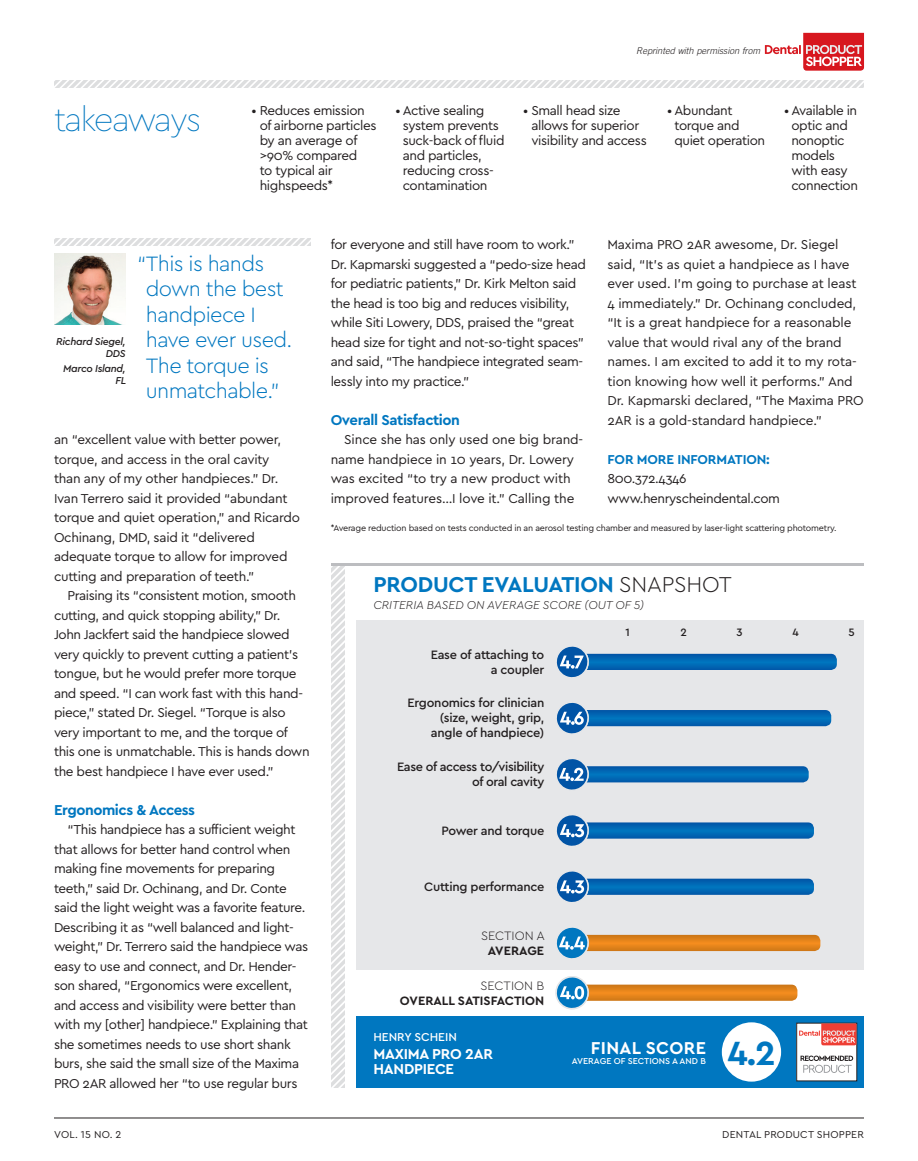
<style>
.page{position:relative;width:918px;height:1161px;background:#fff}
.page>*{position:absolute;margin:0;border:0;box-sizing:border-box;transform-origin:0 0}
.t1{font:700 35.1px "Cera";color:#0077c0}
.PE_TAKEAWAY_HEAD{font:100 34.5px "Cera";letter-spacing:-.06em;color:#0077c0}
.Eval__box_List{font:700 22.5px "Cera";letter-spacing:-.01em;color:#0077c0}
.t2{font:300 21.75px/25.5px "Cera";letter-spacing:-.03em;color:#0077c0}
.Eval__box_List-2{font:700 18px "Cera";letter-spacing:.02em;color:#fff}
.PE_BODY_COPY{font:700 15px "Cera";letter-spacing:-.03em;color:#0077c0}
.Eval__box_List-3{font:700 15px "Cera";letter-spacing:-.015em;color:#fff}
.PE_BODY_COPY-2{font:13.5px/19.5px "Cera";letter-spacing:-.03em;color:#231f20}
.PE_BODY_COPY-3{font:13.5px/19.5px "Cera";letter-spacing:-.01em;color:#231f20}
.PE_TAKEAWAY_BODY{font:13.5px/15px "Cera";letter-spacing:-.03em;color:#231f20}
.PE_BODY_COPY-4{font:700 13.5px "Cera";letter-spacing:-.01em;color:#0077c0}
.Eval__box_List-4{font:500 12.75px/15px "Cera";letter-spacing:-.02em;color:#231f20;text-align:right}
.Eval__box_List-5{font:700 12.75px/15px "Cera";color:#231f20;text-align:right}
.Eval__box_List-6{font:300 12.75px/15px "Cera";color:#231f20;text-align:center}
.Eval__box_List-7{font:italic 300 12px "Cera";color:#231f20}
.Eval__box_List-8{font:500 12px "Cera";color:#fff}
.t3{font:500 11.25px "Cera";color:#231f20}
.PE_Quote_names_citie{font:italic 500 10.5px/12px "Cera";letter-spacing:-.03em;color:#231f20;text-align:right}
.t4{font:10.5px "Cera";letter-spacing:.02em;color:#231f20}
.Table_sub-title_1{font:italic 300 9.3px "Trade Gothic LT Std";color:#231f20}
.t5{font:9px "Cera";letter-spacing:-.025em;color:#231f20}
.Eval__box_List-9{font:500 9px "Cera";color:#fff}
.s1{font-weight:300;color:#231f20}
.s2{font-weight:700}
.s3{font-weight:300}
</style>
<div class="page">
<hr style="left:54px;top:1118px;width:810px;height:1px;background:#231f20">
<svg style="left:54px;top:80px;width:810px;height:7px"></svg>
<svg style="left:54px;top:239px;width:256px;height:6px"></svg>
<img style="left:54px;top:253px;width:72px;height:72px">
<div style="left:356px;top:1016px;width:508px;height:72px;background:#0077c0"></div>
<div style="left:356px;top:620px;width:508px;height:350px;background:#e6e7e9"></div>
<div style="left:797px;top:1023px;width:60px;height:58px;background:#fff"></div>
<div style="left:796px;top:1023px;width:61px;height:58px;border:1px solid #231f20"></div>
<svg style="left:799px;top:1024px;width:57px;height:21px"></svg>
<svg style="left:801px;top:1056px;width:52px;height:17px"></svg>
<div style="left:722px;top:1022px;width:59px;height:60px;background:#fff;border-radius:50%"></div>
<svg style="left:332px;top:566px;width:13px;height:522px"></svg>
<hr style="left:332px;top:564px;width:532px;height:2px;background:#bcbdc0">
<svg style="left:556px;top:702px;width:275px;height:32px"></svg>
<svg style="left:556px;top:646px;width:281px;height:32px"></svg>
<svg style="left:555px;top:976px;width:242px;height:34px"></svg>
<svg style="left:556px;top:927px;width:264px;height:32px"></svg>
<svg style="left:556px;top:759px;width:253px;height:31px"></svg>
<svg style="left:556px;top:815px;width:258px;height:31px"></svg>
<svg style="left:556px;top:871px;width:258px;height:31px"></svg>
<svg style="left:765px;top:33px;width:99px;height:38px"></svg>
<p class="Table_sub-title_1" style="left:636px;top:45px;width:125px">Reprinted with permission from</p>
<p class="PE_TAKEAWAY_BODY" style="left:260px;top:102px;width:118px;text-indent:-8px">• Reduces emission of airborne particles by an average of &gt;90% compared<br>to typical air highspeeds*</p>
<p class="PE_TAKEAWAY_BODY" style="left:531px;top:102px;width:117px;text-indent:-8px">• Small head size allows for superior visibility and access</p>
<p class="PE_TAKEAWAY_BODY" style="left:674px;top:102px;width:92px;text-indent:-7px">• Abundant torque and quiet operation</p>
<p class="PE_TAKEAWAY_HEAD" style="left:54px;top:97px;width:149px">takeaways</p>
<p class="PE_TAKEAWAY_BODY" style="left:403px;top:102px;width:103px;text-indent:-7px">• Active sealing system prevents suck-back of fluid and particles, reducing cross&shy;contamination</p>
<p class="PE_TAKEAWAY_BODY" style="left:791px;top:102px;width:68px;text-indent:-7px">• Available in optic and nonoptic models with easy connection</p>
<p class="PE_Quote_names_citie" style="left:56px;top:335px;width:71px">Richard Siegel,<br>DDS</p>
<p class="PE_Quote_names_citie" style="left:63px;top:362px;width:64px">Marco Island,<br>FL</p>
<p class="t2" style="left:146px;top:250px;width:148px;text-indent:-9px">“This is hands down the best handpiece I have ever used.<br>The torque is unmatchable.”</p>
<p class="PE_BODY_COPY-2" style="left:54px;top:429px;width:248px">an “excellent value with better power, torque, and access in the oral cavity<br>than any of my other handpieces.” Dr.<br>Ivan Terrero said it provided “abundant torque and quiet operation,” and Ricardo Ochinang, DMD, said it “delivered adequate torque to allow for improved cutting and preparation of teeth.”</p>
<p class="PE_BODY_COPY-2" style="left:54px;top:585px;width:257px;text-indent:14px">Praising its “consistent motion, smooth cutting, and quick stopping ability,” Dr.<br>John Jackfert said the handpiece slowed very quickly to prevent cutting a patient’s tongue, but he would prefer more torque and speed. “I can work fast with this hand&shy;piece,” stated Dr. Siegel. “Torque is also very important to me, and the torque of this one is unmatchable. This is hands down the best handpiece I have ever used.”</p>
<p class="PE_BODY_COPY" style="left:54px;top:800px;width:143px">Ergonomics &amp; Access</p>
<p class="PE_BODY_COPY-2" style="left:54px;top:819px;width:256px;text-indent:14px">“This handpiece has a sufficient weight that allows for better hand control when making fine movements for preparing teeth,” said Dr. Ochinang, and Dr. Conte said the light weight was a favorite feature.<br>Describing it as “well balanced and light&shy;weight,” Dr. Terrero said the handpiece was easy to use and connect, and Dr. Hender&shy;son shared, “Ergonomics were excellent, and access and visibility were better than with my [other] handpiece.” Explaining that she sometimes needs to use short shank burs, she said the small size of the Maxima PRO 2AR allowed her “to use regular burs</p>
<p class="PE_BODY_COPY-2" style="left:331px;top:234px;width:257px">for everyone and still have room to work.” Dr. Kapmarski suggested a “pedo-size head for pediatric patients,” Dr. Kirk Melton said the head is too big and reduces visibility, while Siti Lowery, DDS, praised the “great head size for tight and not-so-tight spaces” and said, “The handpiece integrated seam&shy;lessly into my practice.”</p>
<p class="PE_BODY_COPY" style="left:331px;top:410px;width:131px">Overall Satisfaction</p>
<p class="PE_BODY_COPY-3" style="left:331px;top:429px;width:254px;text-indent:14px">Since she has only used one big brand&shy;name handpiece in 10 years, Dr. Lowery was excited “to try a new product with improved features…I love it.” Calling the</p>
<p class="PE_BODY_COPY-3" style="left:608px;top:234px;width:258px">Maxima PRO 2AR awesome, Dr. Siegel said, “It’s as quiet a handpiece as I have ever used. I’m going to purchase at least 4 immediately.” Dr. Ochinang concluded, “It is a great handpiece for a reasonable value that would rival any of the brand names. I am excited to add it to my rota&shy;tion knowing how well it performs.” And Dr. Kapmarski declared, “The Maxima PRO 2AR is a gold-standard handpiece.”</p>
<p class="PE_BODY_COPY-4" style="left:608px;top:450px;width:164px">FOR MORE INFORMATION:</p>
<p class="PE_BODY_COPY-2" style="left:608px;top:468px;width:81px">800.372.4346</p>
<p class="PE_BODY_COPY-2" style="left:608px;top:488px;width:174px">www.henryscheindental.com</p>
<p class="t5" style="left:331px;top:522px;width:507px">*Average reduction based on tests conducted in an aerosol testing chamber and measured by laser-light scattering photometry.</p>
<p class="Eval__box_List" style="left:373px;top:570px;width:360px">PRODUCT EVALUATION <span class="s1">SNAPSHOT</span></p>
<p class="Eval__box_List-7" style="left:373px;top:597px;width:272px">CRITERIA BASED ON AVERAGE SCORE (OUT OF 5)</p>
<p class="t3" style="left:626px;top:624px;width:6px">1</p>
<p class="t3" style="left:681px;top:624px;width:8px">2</p>
<p class="t3" style="left:737px;top:624px;width:8px">3</p>
<p class="t3" style="left:792px;top:624px;width:8px">4</p>
<p class="t3" style="left:848px;top:624px;width:8px">5</p>
<p class="Eval__box_List-4" style="left:431px;top:646px;width:115px">Ease of attaching to a coupler</p>
<p class="Eval__box_List-4" style="left:408px;top:695px;width:138px">Ergonomics for clinician (size, weight, grip, angle of handpiece)</p>
<p class="Eval__box_List-4" style="left:397px;top:759px;width:149px">Ease of access to/visibility of oral cavity</p>
<p class="Eval__box_List-4" style="left:441px;top:823px;width:104px">Power and torque</p>
<p class="Eval__box_List-4" style="left:424px;top:879px;width:122px">Cutting performance</p>
<p class="Eval__box_List-6" style="left:481px;top:927px;width:65px">SECTION A<br><span class="s2">AVERAGE</span></p>
<p class="Eval__box_List-5" style="left:400px;top:977px;width:146px"><span class="s3">SECTION B<br></span>OVERALL SATISFACTION</p>
<p class="Eval__box_List-8" style="left:373px;top:1029px;width:85px">HENRY SCHEIN</p>
<p class="Eval__box_List-3" style="left:373px;top:1044px;width:121px">MAXIMA PRO 2AR</p>
<p class="Eval__box_List-3" style="left:373px;top:1059px;width:82px">HANDPIECE</p>
<p class="Eval__box_List-2" style="left:591px;top:1036px;width:117px">FINAL SCORE</p>
<p class="Eval__box_List-9" style="left:572px;top:1055px;width:136px">AVERAGE OF SECTIONS A AND B</p>
<p class="t1" style="left:727px;top:1030px;width:50px">4.2</p>
<p class="t4" style="left:54px;top:1127px;width:69px">VOL. 15 NO. 2</p>
<p class="t4" style="left:722px;top:1127px;width:143px">DENTAL PRODUCT SHOPPER</p>
</div>
